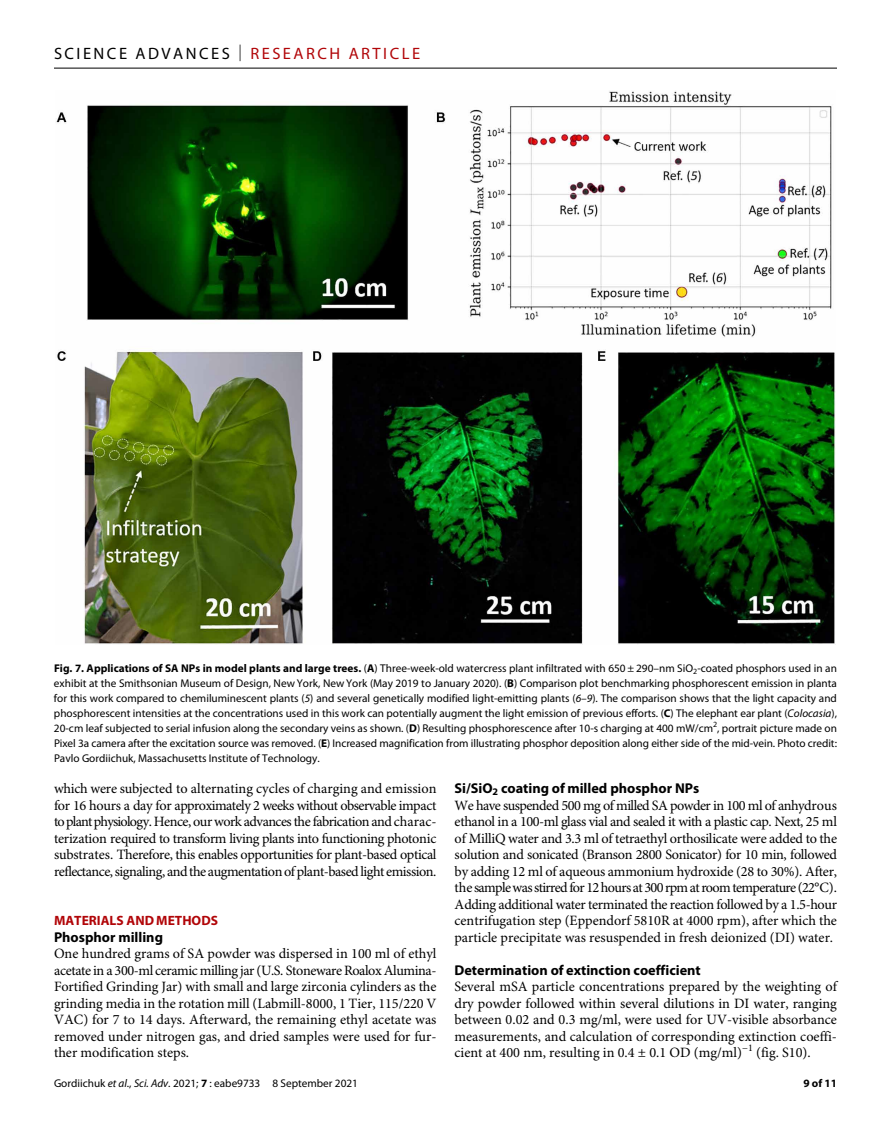
<style>
.page{position:relative;width:891px;height:1134px;background:#fff}
.page>*{position:absolute;margin:0;border:0;box-sizing:border-box;transform-origin:0 0}
.t1{font:16.5px "Myriad Pro";letter-spacing:.15em;color:#000}
.t2{font:14.25px/16.5px "Minion Pro";color:#000;text-align:justify}
.t3{font:700 14.25px "Myriad Pro";color:#000}
.t4{font:700 13.5px "Myriad Pro";color:#b10508}
.t5{font:11.25px/15px "Myriad Pro";color:#000;text-align:justify}
.t6{font:700 11.25px "Myriad Pro";color:#000}
.s1{font-weight:300}
.s2{color:#b10508}
.s3{font-weight:700}
.s4{font-style:italic}
</style>
<div class="page">
<hr style="left:54px;top:68px;width:783px;height:1px;background:#000">
<img style="left:56px;top:91px;width:780px;height:554px">
<p class="t1" style="left:54px;top:40px;width:368px">SCIENCE ADVANCES <span class="s1">|</span> <span class="s2">RESEARCH ARTICLE</span></p>
<p class="t5" style="left:54px;top:661px;width:785px"><span class="s3">Fig. 7. Applications of SA NPs in model plants and large trees.</span> (<span class="s3">A</span>) Three-week-old watercress plant infiltrated with 650 ± 290–nm SiO<sub>2</sub>-coated phosphors used in an exhibit at the Smithsonian Museum of Design, New York, New York (May 2019 to January 2020). (<span class="s3">B</span>) Comparison plot benchmarking phosphorescent emission in planta for this work compared to chemiluminescent plants (<span class="s4">5</span>) and several genetically modified light-emitting plants (<span class="s4">6</span>–<span class="s4">9</span>). The comparison shows that the light capacity and phosphorescent intensities at the concentrations used in this work can potentially augment the light emission of previous efforts. (<span class="s3">C</span>) The elephant ear plant (<span class="s4">Colocasia</span>), 20-cm leaf subjected to serial infusion along the secondary veins as shown. (<span class="s3">D</span>) Resulting phosphorescence after 10-s charging at 400 mW/cm<sup>2</sup>, portrait picture made on Pixel 3a camera after the excitation source was removed. (<span class="s3">E</span>) Increased magnification from illustrating phosphor deposition along either side of the mid-vein. Photo credit:<br>Pavlo Gordiichuk, Massachusetts Institute of Technology.</p>
<p class="t2" style="left:54px;top:782px;width:384px">which were subjected to alternating cycles of charging and emission for 16 hours a day for approximately 2 weeks without observable impact to plant physiology. Hence, our work advances the fabrication and charac&shy;terization required to transform living plants into functioning photonic substrates. Therefore, this enables opportunities for plant-based optical reflectance, signaling, and the augmentation of plant-based light emission.</p>
<p class="t4" style="left:54px;top:910px;width:166px">MATERIALS AND METHODS</p>
<p class="t3" style="left:54px;top:925px;width:111px">Phosphor milling</p>
<p class="t2" style="left:54px;top:947px;width:384px">One hundred grams of SA powder was dispersed in 100 ml of ethyl acetate in a 300-ml ceramic milling jar (U.S. Stoneware Roalox Alumina-Fortified Grinding Jar) with small and large zirconia cylinders as the grinding media in the rotation mill (Labmill-8000, 1 Tier, 115/220 V VAC) for 7 to 14 days. Afterward, the remaining ethyl acetate was removed under nitrogen gas, and dried samples were used for fur&shy;ther modification steps.</p>
<p class="t5" style="left:54px;top:1076px;width:306px">Gordiichuk <span class="s4">et al</span>., <span class="s4">Sci. Adv.</span> 2021; <span class="s3">7</span> : eabe9733 8 September 2021</p>
<p class="t3" style="left:455px;top:777px;width:246px">Si/SiO<sub>2</sub> coating of milled phosphor NPs</p>
<p class="t2" style="left:455px;top:798px;width:384px">We have suspended 500 mg of milled SA powder in 100 ml of anhydrous ethanol in a 100-ml glass vial and sealed it with a plastic cap. Next, 25 ml of MilliQ water and 3.3 ml of tetraethyl orthosilicate were added to the solution and sonicated (Branson 2800 Sonicator) for 10 min, followed by adding 12 ml of aqueous ammonium hydroxide (28 to 30%). After, the sample was stirred for 12 hours at 300 rpm at room temperature (22°C).<br>Adding additional water terminated the reaction followed by a 1.5-hour centrifugation step (Eppendorf 5810R at 4000 rpm), after which the particle precipitate was resuspended in fresh deionized (DI) water.</p>
<p class="t3" style="left:455px;top:958px;width:248px">Determination of extinction coefficient</p>
<p class="t2" style="left:455px;top:980px;width:384px">Several mSA particle concentrations prepared by the weighting of dry powder followed within several dilutions in DI water, ranging between 0.02 and 0.3 mg/ml, were used for UV-visible absorbance measurements, and calculation of corresponding extinction coeffi&shy;cient at 400 nm, resulting in 0.4 ± 0.1 OD (mg/ml)<sup>−1</sup> (fig. S10).</p>
<p class="t6" style="left:803px;top:1074px;width:35px">9 of 11</p>
</div>
